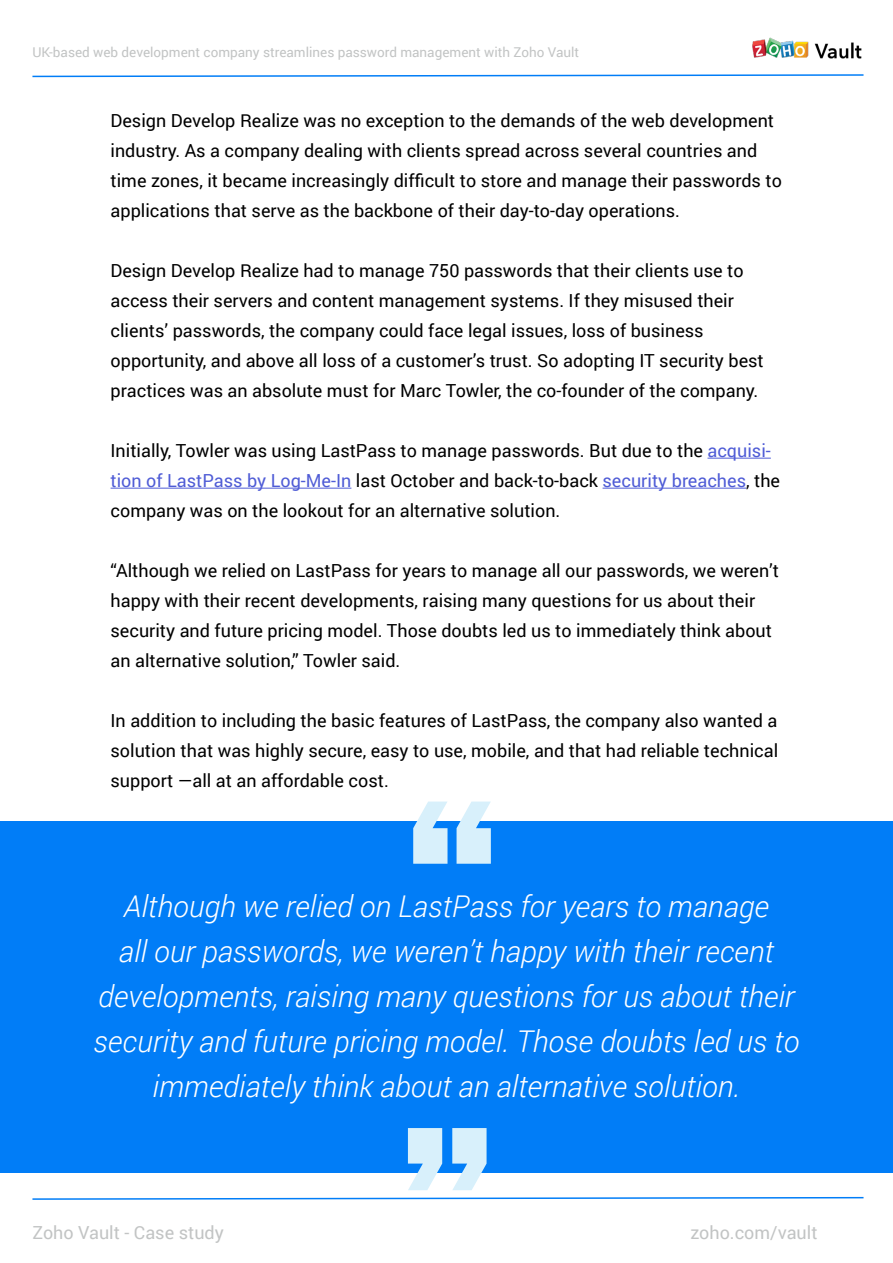
<style>
.page{position:relative;width:893px;height:1263px;background:#fff}
.page>*{position:absolute;margin:0;border:0;box-sizing:border-box;transform-origin:0 0}
.t1{font:italic 300 30px/45px "Roboto";color:#fff;text-align:center}
.t2{font:18px/30px "Roboto";color:#000}
.t3{font:18px "Roboto";color:#c2c4c4}
.t4{font:13.5px "Roboto";color:#c2c4c4}
.s1{color:#4f5cd6}
</style>
<div class="page">
<img style="left:752px;top:37px;width:110px;height:22px">
<svg style="left:32px;top:74px;width:832px;height:4px"></svg>
<svg style="left:32px;top:1196px;width:832px;height:4px"></svg>
<div style="left:0;top:821px;width:893px;height:352px;background:#017df7"></div>
<svg style="left:413px;top:801px;width:34px;height:63px"></svg>
<svg style="left:457px;top:801px;width:34px;height:63px"></svg>
<svg style="left:452px;top:1128px;width:35px;height:62px"></svg>
<svg style="left:408px;top:1128px;width:34px;height:62px"></svg>
<hr style="left:707px;top:458px;width:64px;height:1px;background:#4f5cd6">
<hr style="left:111px;top:488px;width:240px;height:1px;background:#4f5cd6">
<hr style="left:603px;top:488px;width:143px;height:1px;background:#4f5cd6">
<p class="t4" style="left:32px;top:43px;width:548px">UK-based web development company streamlines password management with Zoho Vault</p>
<p class="t2" style="left:111px;top:105px;width:673px">Design Develop Realize was no exception to the demands of the web development industry. As a company dealing with clients spread across several countries and time zones, it became increasingly difficult to store and manage their passwords to applications that serve as the backbone of their day-to-day operations.</p>
<p class="t2" style="left:111px;top:255px;width:635px">Design Develop Realize had to manage 750 passwords that their clients use to</p>
<p class="t2" style="left:111px;top:285px;width:625px">access their servers and content management systems. If they misused their</p>
<p class="t2" style="left:111px;top:315px;width:595px">clients’ passwords, the company could face legal issues, loss of business</p>
<p class="t2" style="left:111px;top:345px;width:655px">opportunity, and above all loss of a customer’s trust. So adopting IT security best practices was an absolute must for Marc Towler, the co-founder of the company.</p>
<p class="t2" style="left:111px;top:435px;width:671px">Initially, Towler was using LastPass to manage passwords. But due to the <span class="s1">acquisi&shy;tion of LastPass by Log-Me-In</span> last October and back-to-back <span class="s1">security breaches</span>, the company was on the lookout for an alternative solution.</p>
<p class="t2" style="left:111px;top:555px;width:670px">“Although we relied on LastPass for years to manage all our passwords, we weren’t happy with their recent developments, raising many questions for us about their security and future pricing model. Those doubts led us to immediately think about an alternative solution,” Towler said.</p>
<p class="t2" style="left:111px;top:705px;width:668px">In addition to including the basic features of LastPass, the company also wanted a</p>
<p class="t2" style="left:111px;top:735px;width:669px">solution that was highly secure, easy to use, mobile, and that had reliable technical support —all at an affordable cost.</p>
<p class="t1" style="left:124px;top:883px;width:647px">Although we relied on LastPass for years to manage</p>
<p class="t1" style="left:119px;top:928px;width:656px">all our passwords, we weren’t happy with their recent</p>
<p class="t1" style="left:94px;top:973px;width:707px">developments, raising many questions for us about their security and future pricing model. Those doubts led us to immediately think about an alternative solution.</p>
<p class="t3" style="left:32px;top:1219px;width:193px">Zoho Vault - Case study</p>
<p class="t3" style="left:690px;top:1219px;width:129px">zoho.com/vault</p>
</div>
